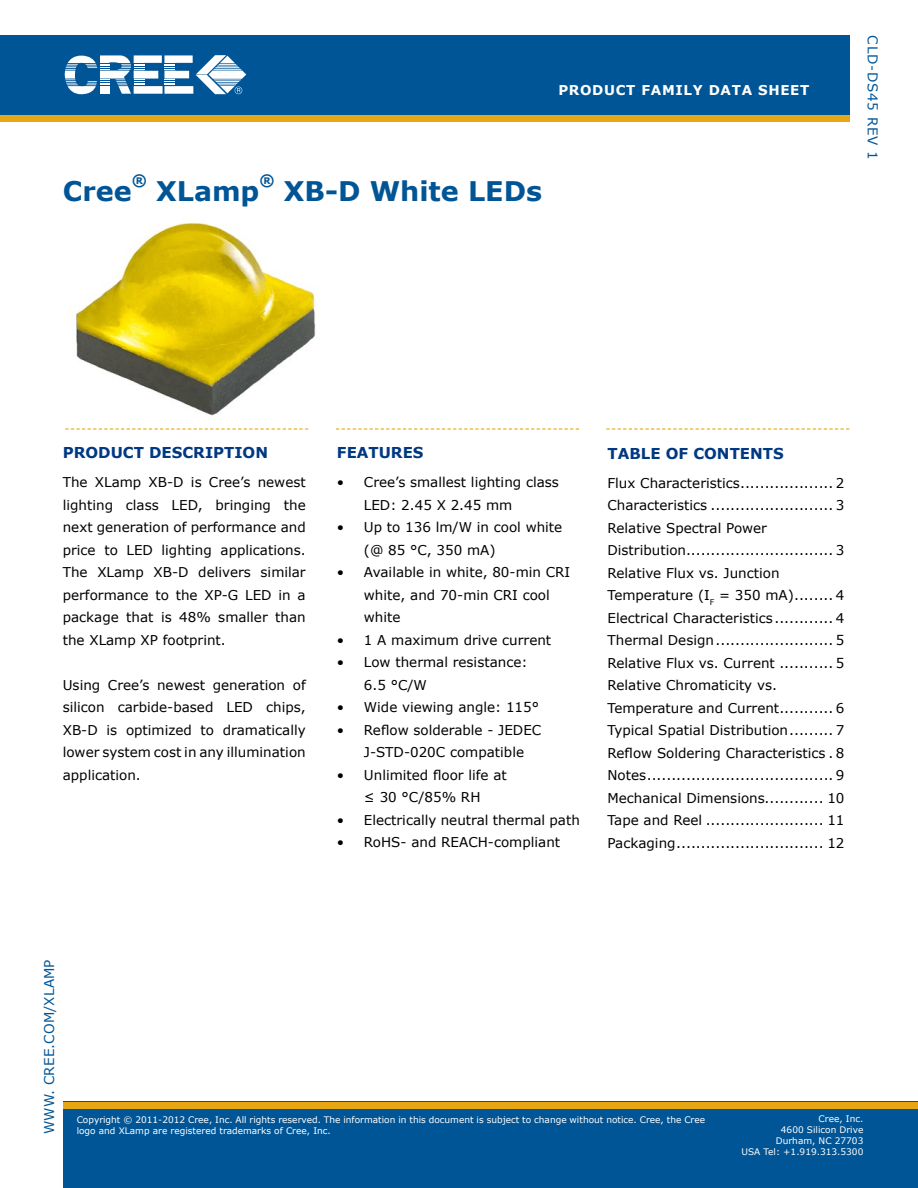
<style>
.page{position:relative;width:918px;height:1188px;background:#fff}
.page>*{position:absolute;margin:0;border:0;box-sizing:border-box;transform-origin:0 0}
.t1{font:700 27px "Verdana";color:#005596}
.t2{font:700 15.75px "Verdana";color:#005596}
.t3{font:700 15px "Verdana";color:#003882}
.t4{font:13.5px/22.5px "Verdana";color:#000}
.t5{font:13.5px "Verdana";letter-spacing:.05em;color:#005596}
.t6{font:700 13.5px "Verdana";letter-spacing:.05em;color:#fff}
.t7{font:9px/10.8px "Verdana";color:#fff}
</style>
<div class="page">
<div style="left:63px;top:1102px;width:855px;height:86px;background:#005596"></div>
<div style="left:0;top:115px;width:850px;height:7px;background:#e7a614"></div>
<div style="left:0;top:35px;width:850px;height:80px;background:#005596"></div>
<svg style="left:65px;top:55px;width:181px;height:39px"></svg>
<div style="left:63px;top:1102px;width:855px;height:6px;background:#e7a614"></div>
<svg style="left:65px;top:428px;width:243px;height:2px"></svg>
<svg style="left:336px;top:428px;width:243px;height:2px"></svg>
<svg style="left:606px;top:428px;width:243px;height:2px"></svg>
<img style="left:75px;top:222px;width:241px;height:194px">
<p class="t6" style="left:558px;top:82px;width:252px">PRODUCT FAMILY DATA SHEET</p>
<p class="t2" style="left:132px;top:170px;width:17px">®</p>
<h1 class="t1" style="left:63px;top:174px;width:70px">CREE</h1>
<p class="t2" style="left:260px;top:170px;width:17px">®</p>
<h1 class="t1" style="left:284px;top:174px;width:204px">XB-D WHITE LED</h1>
<h1 class="t1" style="left:526px;top:174px;width:18px">S</h1>
<h1 class="t1" style="left:156px;top:174px;width:105px">XLAMP</h1>
<p class="t5" style="left:881px;top:35px;width:126px;rotate:90deg">CLD-DS45 Rev 1</p>
<p class="t3" style="left:63px;top:443px;width:24px">PRODUCT</p>
<p class="t3" style="left:149px;top:443px;width:12px">DESCRI</p>
<p class="t3" style="left:213px;top:443px;width:23px">PTIO</p>
<p class="t3" style="left:255px;top:443px;width:14px">N</p>
<p class="t4" style="left:63px;top:471px;width:245px;text-align:justify">The XLamp XB-D is Cree’s newest lighting class LED, bringing the next generation of performance and price to LED lighting applications.<br>The XLamp XB-D delivers similar performance to the XP-G LED in a package that is 48% smaller than the XLamp XP footprint.</p>
<p class="t4" style="left:63px;top:673px;width:245px;text-align:justify">Using Cree’s newest generation of silicon carbide-based LED chips, XB-D is optimized to dramatically lower system cost in any illumination application.</p>
<p class="t3" style="left:337px;top:443px;width:12px">FEATURES</p>
<p class="t4" style="left:364px;top:471px;width:197px;text-indent:-27px">• Cree’s smallest lighting class<br>LED: 2.45 X 2.45 mm</p>
<p class="t4" style="left:364px;top:516px;width:200px;text-indent:-27px">• Up to 136 lm/W in cool white (@ 85 °C, 350 mA)</p>
<p class="t4" style="left:364px;top:561px;width:208px;text-indent:-27px">• Available in white, 80-min CRI white, and 70-min CRI cool white</p>
<p class="t4" style="left:337px;top:628px;width:216px">• 1 A maximum drive current</p>
<p class="t4" style="left:364px;top:651px;width:165px;text-indent:-27px">• Low thermal resistance:<br>6.5 °C/W</p>
<p class="t4" style="left:337px;top:696px;width:204px">• Wide viewing angle: 115°</p>
<p class="t4" style="left:364px;top:718px;width:179px;text-indent:-27px">• Reflow solderable - JEDEC<br>J-STD-020C compatible</p>
<p class="t4" style="left:337px;top:763px;width:171px;text-align:center">• Unlimited floor life at ≤ 30 °C/85% RH</p>
<p class="t4" style="left:337px;top:808px;width:245px">• Electrically neutral thermal path</p>
<p class="t4" style="left:337px;top:831px;width:225px">• RoHS- and REACH-compliant</p>
<p class="t3" style="left:608px;top:444px;width:167px">TABLE OF CONTENTS</p>
<p class="t4" style="left:608px;top:471px;width:239px">Flux Characteristics................... 2<br>Characteristics ......................... 3<br>Relative Spectral Power Distribution.............................. 3<br>Relative Flux vs. Junction Temperature (I<sub>F</sub> = 350 mA)........ 4<br>Electrical Characteristics............ 4<br>Thermal Design........................ 5<br>Relative Flux vs. Current ........... 5<br>Relative Chromaticity vs.<br>Temperature and Current........... 6<br>Typical Spatial Distribution......... 7<br>Reflow Soldering Characteristics . 8<br>Notes...................................... 9<br>Mechanical Dimensions............ 10<br>Tape and Reel ........................ 11<br>Packaging.............................. 12</p>
<p class="t5" style="left:41px;top:1134px;width:174px;rotate:-90deg">www. cree.com/Xlamp</p>
<p class="t7" style="left:77px;top:1114px;width:630px">Copyright © 2011-2012 Cree, Inc. All rights reserved. The information in this document is subject to change without notice. Cree, the Cree logo and XLamp are registered trademarks of Cree, Inc.</p>
<p class="t7" style="left:742px;top:1113px;width:123px;text-align:right">Cree, Inc.<br>4600 Silicon Drive<br>Durham, NC 27703<br>USA Tel: +1.919.313.5300</p>
</div>
